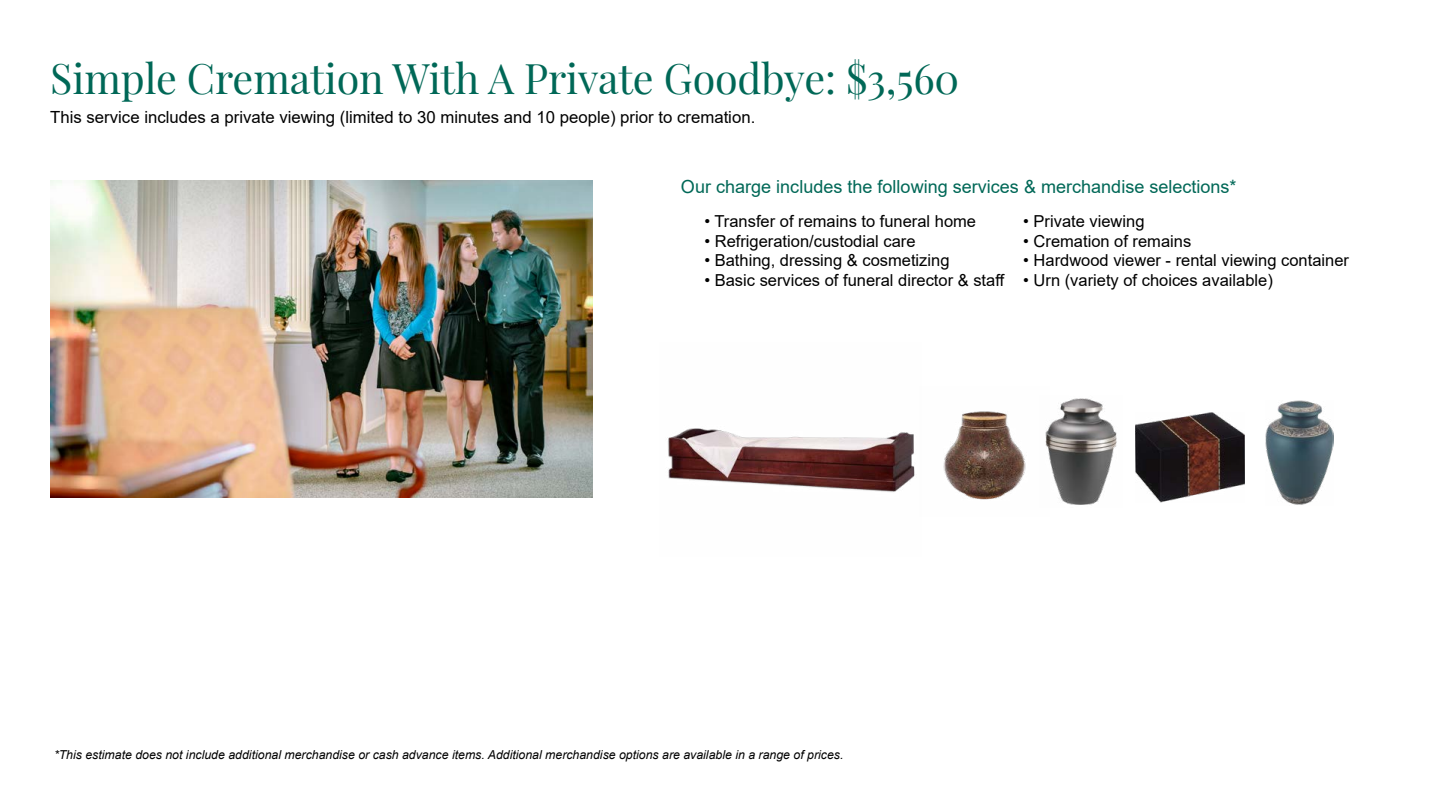
<style>
.page{position:relative;width:1440px;height:810px;background:#fff}
.page>*{position:absolute;margin:0;border:0;box-sizing:border-box;transform-origin:0 0}
.t1{font:41.25px "Playfair Display";letter-spacing:-.005em;color:#006857}
.t2{font:18.08px "Arial";color:#006857}
.t3{font:16.73px "Arial";color:#000}
.t4{font:16.5px "Arial";color:#000}
.t5{font:italic 12.3px "Arial";color:#000}
</style>
<div class="page">
<img style="left:50px;top:180px;width:542px;height:318px">
<img style="left:1266px;top:401px;width:68px;height:104px">
<img style="left:1135px;top:412px;width:110px;height:91px">
<img style="left:1050px;top:398px;width:67px;height:107px">
<img style="left:943px;top:411px;width:107px;height:89px">
<img style="left:668px;top:428px;width:247px;height:64px">
<h1 class="t1" style="left:50px;top:46px;width:911px">Simple Cremation With A Private Goodbye: $3,560</h1>
<p class="t3" style="left:50px;top:106px;width:707px">This service includes a private viewing (limited to 30 minutes and 10 people) prior to cremation.</p>
<p class="t2" style="left:681px;top:174px;width:557px">Our charge includes the following services &amp; merchandise selections*</p>
<p class="t4" style="left:704px;top:210px;width:273px">• Transfer of remains to funeral home</p>
<p class="t4" style="left:704px;top:229px;width:213px">• Refrigeration/custodial care</p>
<p class="t4" style="left:704px;top:249px;width:247px">• Bathing, dressing &amp; cosmetizing</p>
<p class="t4" style="left:704px;top:269px;width:302px">• Basic services of funeral director &amp; staff</p>
<p class="t4" style="left:1023px;top:210px;width:123px">• Private viewing</p>
<p class="t4" style="left:1023px;top:229px;width:170px">• Cremation of remains</p>
<p class="t4" style="left:1023px;top:249px;width:327px">• Hardwood viewer - rental viewing container</p>
<p class="t4" style="left:1023px;top:269px;width:251px">• Urn (variety of choices available)</p>
<p class="t5" style="left:54px;top:747px;width:791px">*This estimate does not include additional merchandise or cash advance items. Additional merchandise options are available in a range of prices.</p>
</div>
